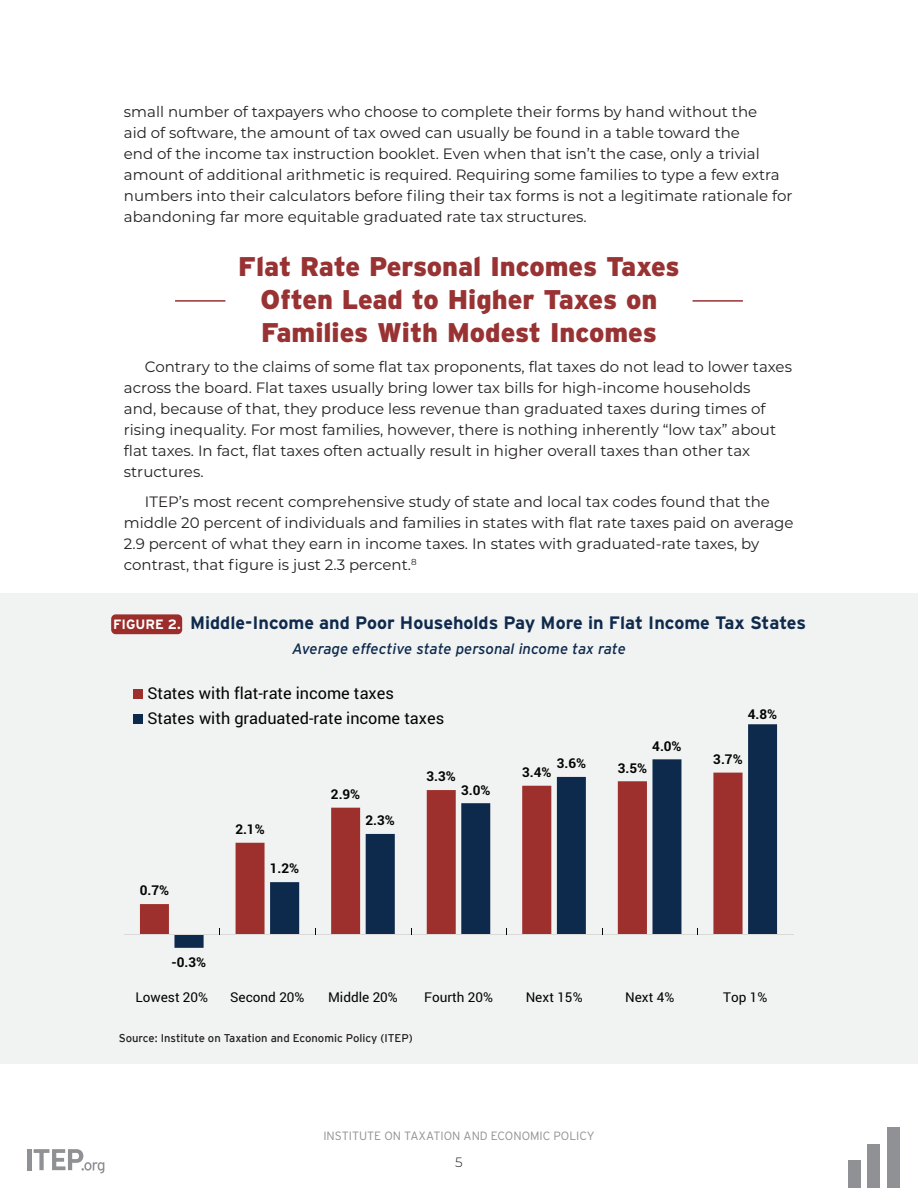
<style>
.page{position:relative;width:918px;height:1188px;background:#fff}
.page>*{position:absolute;margin:0;border:0;box-sizing:border-box;transform-origin:0 0}
.t1{font:900 27px/33px "Interstate";color:#983233;text-align:center}
.t2{font:700 18px "Interstate";color:#0f2a4c}
.t3{font:16.35px/24.9px "Roboto";color:#040503}
.Body{font:15px/21px "Montserrat";color:#231f20}
.t4{font:italic 15px "Interstate";color:#0d2a4c}
.t5{font:700 13.5px "Roboto";color:#040503}
.t6{font:13.5px "Roboto";color:#040503}
.t7{font:700 13.5px "Interstate";color:#fff}
.t8{font:300 13.5px "Montserrat";color:#231f20}
.t9{font:300 12px "Interstate";color:#8f9194}
.t10{font:11.25px "Interstate";color:#231f20}
</style>
<div class="page">
<div style="left:27px;top:1149px;width:5px;height:21px;background:#8f9194"></div>
<svg style="left:34px;top:1149px;width:70px;height:24px"></svg>
<div style="left:887px;top:1127px;width:13px;height:61px;background:#8f9194"></div>
<div style="left:868px;top:1144px;width:12px;height:44px;background:#8f9194"></div>
<div style="left:848px;top:1160px;width:13px;height:28px;background:#8f9194"></div>
<div style="left:0;top:593px;width:918px;height:471px;background:#f1f2f2"></div>
<svg style="left:140px;top:904px;width:34px;height:31px"></svg>
<svg style="left:174px;top:724px;width:603px;height:224px"></svg>
<hr style="left:124px;top:935px;width:669px;height:1px;background:#dad9d8">
<div style="left:133px;top:689px;width:10px;height:10px;background:#9d2f2c"></div>
<div style="left:133px;top:714px;width:10px;height:10px;background:#0d2a4c"></div>
<div style="left:111px;top:614px;width:71px;height:20px;background:#9b2d2b;border-radius:4px"></div>
<hr style="left:175px;top:300px;width:50px;height:2px;background:#983233">
<hr style="left:693px;top:300px;width:50px;height:2px;background:#983233">
<p class="Body" style="left:124px;top:101px;width:670px">small number of taxpayers who choose to complete their forms by hand without the<br>aid of software, the amount of tax owed can usually be found in a table toward the<br>end of the income tax instruction booklet. Even when that isn’t the case, only a trivial amount of additional arithmetic is required. Requiring some families to type a few extra numbers into their calculators before filing their tax forms is not a legitimate rationale for abandoning far more equitable graduated rate tax structures.</p>
<p class="t1" style="left:238px;top:249px;width:443px">Flat Rate Personal Incomes Taxes<br>Often Lead to Higher Taxes on<br>Families With Modest Incomes</p>
<p class="Body" style="left:124px;top:356px;width:670px;text-indent:21px">Contrary to the claims of some flat tax proponents, flat taxes do not lead to lower taxes across the board. Flat taxes usually bring lower tax bills for high-income households<br>and, because of that, they produce less revenue than graduated taxes during times of rising inequality. For most families, however, there is nothing inherently “low tax” about flat taxes. In fact, flat taxes often actually result in higher overall taxes than other tax structures.</p>
<p class="Body" style="left:124px;top:491px;width:671px;text-indent:21px">ITEP’s most recent comprehensive study of state and local tax codes found that the middle 20 percent of individuals and families in states with flat rate taxes paid on average 2.9 percent of what they earn in income taxes. In states with graduated-rate taxes, by contrast, that figure is just 2.3 percent.<sup>8</sup></p>
<p class="t7" style="left:113px;top:617px;width:69px">FIGURE 2.</p>
<p class="t2" style="left:190px;top:613px;width:618px">Middle-Income and Poor Households Pay More in Flat Income Tax States</p>
<p class="t4" style="left:292px;top:640px;width:335px">Average effective state personal income tax rate</p>
<p class="t3" style="left:147px;top:680px;width:299px">States with flat-rate income taxes<br>States with graduated-rate income taxes</p>
<p class="t5" style="left:652px;top:736px;width:31px">4.0%</p>
<p class="t5" style="left:140px;top:881px;width:31px">0.7%</p>
<p class="t5" style="left:172px;top:953px;width:36px">-0.3%</p>
<p class="t5" style="left:235px;top:820px;width:31px">2.1%</p>
<p class="t5" style="left:270px;top:859px;width:31px">1.2%</p>
<p class="t5" style="left:331px;top:785px;width:31px">2.9%</p>
<p class="t5" style="left:366px;top:811px;width:31px">2.3%</p>
<p class="t5" style="left:557px;top:754px;width:31px">3.6%</p>
<p class="t5" style="left:427px;top:767px;width:31px">3.3%</p>
<p class="t5" style="left:522px;top:763px;width:31px">3.4%</p>
<p class="t5" style="left:618px;top:758px;width:31px">3.5%</p>
<p class="t5" style="left:461px;top:780px;width:31px">3.0%</p>
<p class="t5" style="left:748px;top:705px;width:31px">4.8%</p>
<p class="t5" style="left:713px;top:750px;width:31px">3.7%</p>
<p class="t6" style="left:135px;top:988px;width:74px">Lowest 20%</p>
<p class="t6" style="left:230px;top:988px;width:76px">Second 20%</p>
<p class="t6" style="left:328px;top:988px;width:71px">Middle 20%</p>
<p class="t6" style="left:424px;top:988px;width:70px">Fourth 20%</p>
<p class="t6" style="left:526px;top:988px;width:58px">Next 15%</p>
<p class="t6" style="left:625px;top:988px;width:51px">Next 4%</p>
<p class="t6" style="left:723px;top:988px;width:46px">Top 1%</p>
<p class="t10" style="left:119px;top:1031px;width:295px">Source: Institute on Taxation and Economic Policy (ITEP)</p>
<p class="t9" style="left:323px;top:1129px;width:273px">INSTITUTE ON TAXATION AND ECONOMIC POLICY</p>
<p class="t8" style="left:455px;top:1153px;width:9px">5</p>
</div>
